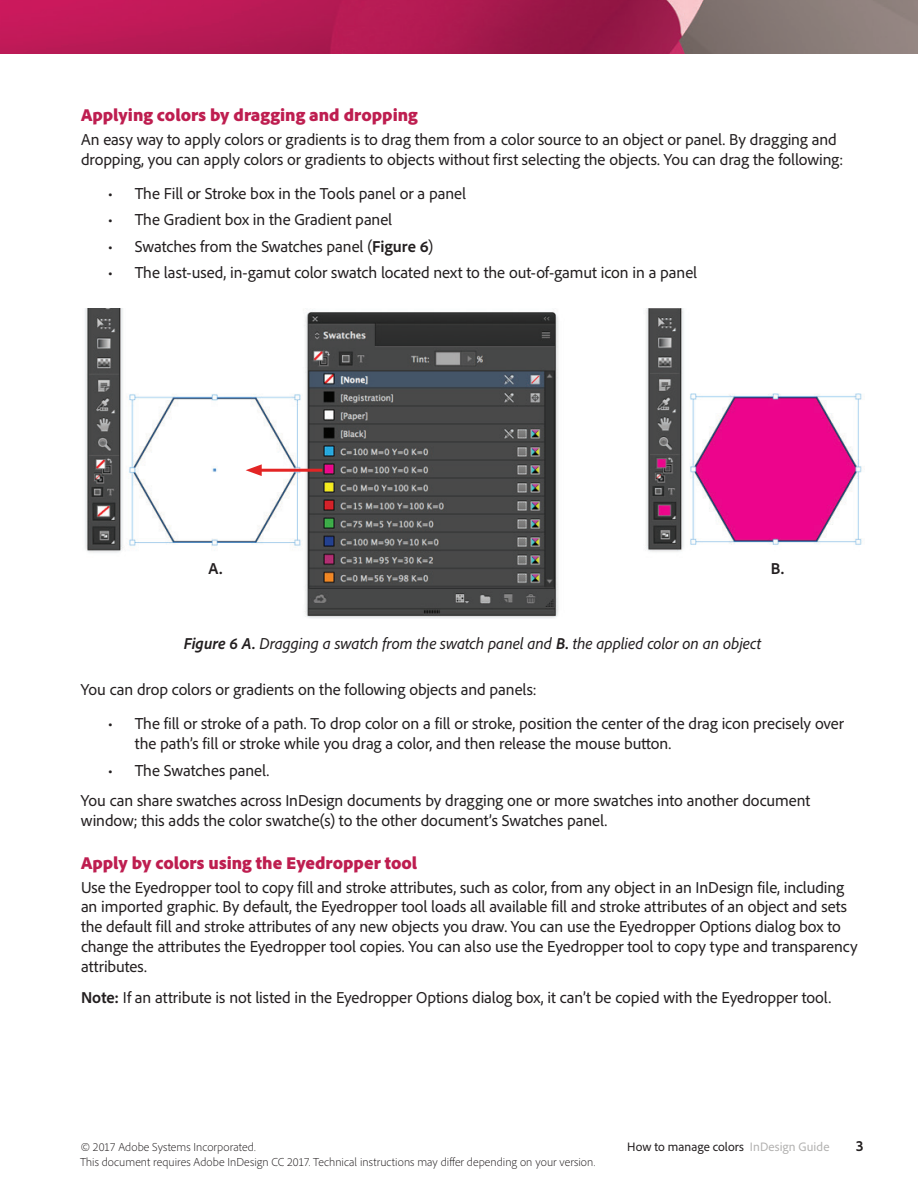
<style>
.page{position:relative;width:918px;height:1188px;background:#fff}
.page>*{position:absolute;margin:0;border:0;box-sizing:border-box;transform-origin:0 0}
.t1{font:900 18px "Adobe Clean";color:#be1e50}
.t2{font:16.5px/19.8px "Adobe Clean";letter-spacing:-.005em;color:#231f20}
.t3{font:italic 16.5px "Adobe Clean";letter-spacing:-.005em;color:#231f20}
.t4{font:700 16.5px "Adobe Clean";color:#231f20}
.t5{font:700 semi-condensed 15px "Adobe Clean";color:#231f20}
.t6{font:12.75px "Adobe Clean";letter-spacing:.005em;color:#231f20}
.t7{font:300 12px "Adobe Clean";letter-spacing:.005em;color:#231f20}
.s1{font-weight:700}
.s2{color:#b3b2b1}
</style>
<div class="page">
<img style="left:0;top:0;width:918px;height:54px">
<img style="left:85px;top:309px;width:778px;height:309px">
<hr style="left:256px;top:469px;width:66px;height:3px;background:#e32525">
<svg style="left:246px;top:464px;width:16px;height:12px"></svg>
<p class="t1" style="left:81px;top:103px;width:338px">Applying colors by dragging and dropping</p>
<p class="t2" style="left:81px;top:129px;width:764px">An easy way to apply colors or gradients is to drag them from a color source to an object or panel. By dragging and dropping, you can apply colors or gradients to objects without first selecting the objects. You can drag the following:</p>
<p class="t2" style="left:108px;top:183px;width:360px">• The Fill or Stroke box in the Tools panel or a panel</p>
<p class="t2" style="left:108px;top:209px;width:286px">• The Gradient box in the Gradient panel</p>
<p class="t2" style="left:108px;top:236px;width:327px">• Swatches from the Swatches panel (<span class="s1">Figure 6</span>)</p>
<p class="t2" style="left:108px;top:263px;width:591px">• The last-used, in-gamut color swatch located next to the out-of-gamut icon in a panel</p>
<p class="t4" style="left:208px;top:557px;width:16px">A.</p>
<p class="t4" style="left:771px;top:557px;width:15px">B.</p>
<p class="t3" style="left:184px;top:633px;width:579px"><span class="s1">Figure 6 A.</span> Dragging a swatch from the swatch panel and <span class="s1">B.</span> the applied color on an object</p>
<p class="t2" style="left:81px;top:679px;width:457px">You can drop colors or gradients on the following objects and panels:</p>
<p class="t2" style="left:135px;top:713px;width:711px;text-indent:-27px">• The fill or stroke of a path. To drop color on a fill or stroke, position the center of the drag icon precisely over the path’s fill or stroke while you drag a color, and then release the mouse button.</p>
<p class="t2" style="left:81px;top:754px;width:731px;line-height:30.9px;text-indent:27px">• The Swatches panel.<br>You can share swatches across InDesign documents by dragging one or more swatches into another document</p>
<p class="t2" style="left:81px;top:810px;width:528px">window; this adds the color swatche(s) to the other document’s Swatches panel.</p>
<p class="t1" style="left:81px;top:850px;width:338px">Apply by colors using the Eyedropper tool</p>
<p class="t2" style="left:81px;top:877px;width:778px">Use the Eyedropper tool to copy fill and stroke attributes, such as color, from any object in an InDesign file, including an imported graphic. By default, the Eyedropper tool loads all available fill and stroke attributes of an object and sets the default fill and stroke attributes of any new objects you draw. You can use the Eyedropper Options dialog box to change the attributes the Eyedropper tool copies. You can also use the Eyedropper tool to copy type and transparency attributes.</p>
<p class="t2" style="left:81px;top:987px;width:752px"><span class="s1">Note:</span> If an attribute is not listed in the Eyedropper Options dialog box, it can’t be copied with the Eyedropper tool.</p>
<p class="t7" style="left:81px;top:1139px;width:176px">© 2017 Adobe Systems Incorporated.</p>
<p class="t6" style="left:627px;top:1139px;width:204px">How to manage colors <span class="s2">InDesign Guide</span></p>
<p class="t5" style="left:856px;top:1137px;width:9px">3</p>
<p class="t7" style="left:80px;top:1154px;width:517px">This document requires Adobe InDesign CC 2017. Technical instructions may differ depending on your version.</p>
</div>
